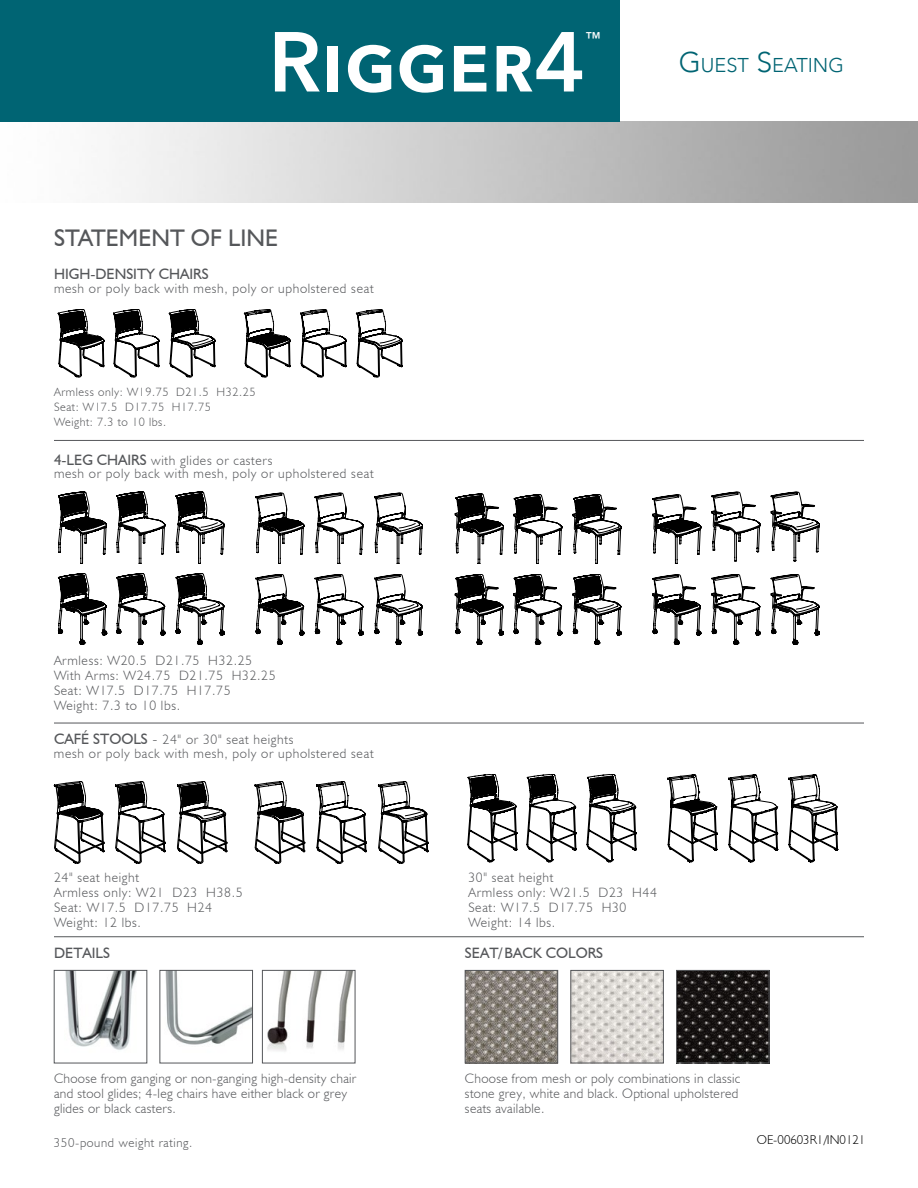
<style>
.page{position:relative;width:918px;height:1188px;background:#fff}
.page>*{position:absolute;margin:0;border:0;box-sizing:border-box;transform-origin:0 0}
.t1{font:600 84px "Avenir Next";color:#fff}
.t2{font:24px "Humanist 521 BT";color:#55575a}
.t3{font:300 19.95px "Avenir";color:#006473}
.t4{font:18px "Helvetica";color:#fff}
.t5{font:15px "Humanist 521 BT";color:#55575a}
.t6{font:300 13.5px/15px "Humanist 521 BT";letter-spacing:.05em;color:#55575a}
.t7{font:300 13.5px/15px "Humanist 521 BT";letter-spacing:.025em;color:#55575a}
.t8{font:300 12.75px "Humanist 521 BT";letter-spacing:.05em;color:#55575a}
.t9{font:300 12.75px "Humanist 521 BT";color:#000}
.t10{font:300 12px/15px "Humanist 521 BT";letter-spacing:.05em;color:#55575a}
.s1{font-weight:400;font-size:15px}
.s2{font-size:28.5px}
.s3{font-size:15px}
</style>
<div class="page">
<hr style="left:54px;top:440px;width:810px;height:1px;background:#55575a">
<hr style="left:54px;top:723px;width:810px;height:1px;background:#55575a">
<hr style="left:54px;top:936px;width:810px;height:1px;background:#55575a">
<svg style="left:58px;top:309px;width:46px;height:68px"></svg>
<svg style="left:113px;top:309px;width:46px;height:68px"></svg>
<svg style="left:169px;top:309px;width:46px;height:68px"></svg>
<svg style="left:244px;top:309px;width:46px;height:68px"></svg>
<svg style="left:300px;top:309px;width:46px;height:68px"></svg>
<svg style="left:356px;top:309px;width:46px;height:68px"></svg>
<svg style="left:58px;top:492px;width:49px;height:72px"></svg>
<svg style="left:58px;top:573px;width:49px;height:72px"></svg>
<svg style="left:455px;top:494px;width:49px;height:70px"></svg>
<svg style="left:455px;top:574px;width:49px;height:71px"></svg>
<svg style="left:116px;top:492px;width:49px;height:72px"></svg>
<svg style="left:116px;top:573px;width:49px;height:72px"></svg>
<svg style="left:513px;top:495px;width:49px;height:69px"></svg>
<svg style="left:513px;top:574px;width:49px;height:71px"></svg>
<svg style="left:176px;top:492px;width:49px;height:72px"></svg>
<svg style="left:176px;top:573px;width:49px;height:72px"></svg>
<svg style="left:573px;top:495px;width:48px;height:69px"></svg>
<svg style="left:573px;top:574px;width:48px;height:71px"></svg>
<svg style="left:255px;top:493px;width:49px;height:71px"></svg>
<svg style="left:255px;top:574px;width:49px;height:71px"></svg>
<svg style="left:652px;top:495px;width:49px;height:69px"></svg>
<svg style="left:652px;top:575px;width:49px;height:70px"></svg>
<svg style="left:315px;top:493px;width:49px;height:71px"></svg>
<svg style="left:315px;top:574px;width:49px;height:71px"></svg>
<svg style="left:712px;top:492px;width:48px;height:69px"></svg>
<svg style="left:712px;top:574px;width:48px;height:71px"></svg>
<svg style="left:374px;top:493px;width:49px;height:71px"></svg>
<svg style="left:374px;top:574px;width:49px;height:71px"></svg>
<svg style="left:771px;top:492px;width:49px;height:69px"></svg>
<svg style="left:771px;top:574px;width:49px;height:71px"></svg>
<img style="left:65px;top:972px;width:72px;height:78px">
<div style="left:54px;top:970px;width:93px;height:93px;border:1px solid #55575a"></div>
<img style="left:165px;top:972px;width:86px;height:73px">
<div style="left:160px;top:970px;width:93px;height:93px;border:1px solid #55575a"></div>
<img style="left:267px;top:972px;width:86px;height:79px">
<div style="left:262px;top:970px;width:93px;height:93px;border:1px solid #55575a"></div>
<img style="left:467px;top:972px;width:89px;height:89px">
<div style="left:465px;top:970px;width:93px;height:93px;border:1px solid #55575a"></div>
<img style="left:573px;top:972px;width:89px;height:89px">
<div style="left:571px;top:970px;width:93px;height:93px;border:1px solid #55575a"></div>
<img style="left:678px;top:972px;width:89px;height:89px">
<div style="left:676px;top:970px;width:93px;height:93px;border:1px solid #55575a"></div>
<div style="left:0;top:0;width:620px;height:122px;background:#006473"></div>
<svg style="left:468px;top:774px;width:49px;height:88px"></svg>
<svg style="left:527px;top:774px;width:49px;height:88px"></svg>
<svg style="left:587px;top:774px;width:50px;height:88px"></svg>
<svg style="left:728px;top:775px;width:50px;height:87px"></svg>
<svg style="left:668px;top:775px;width:49px;height:87px"></svg>
<svg style="left:788px;top:775px;width:50px;height:87px"></svg>
<svg style="left:54px;top:782px;width:51px;height:81px"></svg>
<svg style="left:255px;top:782px;width:50px;height:81px"></svg>
<svg style="left:115px;top:782px;width:51px;height:81px"></svg>
<svg style="left:317px;top:782px;width:50px;height:81px"></svg>
<svg style="left:177px;top:782px;width:51px;height:81px"></svg>
<svg style="left:378px;top:782px;width:51px;height:81px"></svg>
<h1 class="t1" style="left:268px;top:-10px;width:319px">Rigger4</h1>
<h3 class="t4" style="left:584px;top:25px;width:19px">™</h3>
<h2 class="t2" style="left:54px;top:223px;width:226px">STATEMENT OF LINE</h2>
<p class="t5" style="left:54px;top:265px;width:156px">HIGH-DENSITY CHAIRS</p>
<p class="t6" style="left:54px;top:280px;width:321px">mesh or poly back with mesh, poly or upholstered seat</p>
<p class="t10" style="left:54px;top:385px;width:203px">Armless only: W19.75 D21.5 H32.25<br>Seat: W17.5 D17.75 H17.75<br>Weight: 7.3 to 10 lbs.</p>
<p class="t6" style="left:54px;top:453px;width:321px;line-height:13.5px"><span class="s1">4-LEG CHAIRS</span> with glides or casters<br>mesh or poly back with mesh, poly or upholstered seat</p>
<h3 class="t3" style="left:679px;top:53px;width:164px"><span class="s2">G</span>UEST <span class="s2">S</span>EATING</h3>
<p class="t6" style="left:54px;top:653px;width:223px">Armless: W20.5 D21.75 H32.25<br>With Arms: W24.75 D21.75 H32.25<br>Seat: W17.5 D17.75 H17.75<br>Weight: 7.3 to 10 lbs.</p>
<p class="t6" style="left:54px;top:733px;width:321px;line-height:13.5px"><span class="s1">CAFÉ STOOLS</span> <span class="s3">-</span> 24" or 30" seat heights<br>mesh or poly back with mesh, poly or upholstered seat</p>
<p class="t6" style="left:54px;top:869px;width:190px">24" seat height<br>Armless only: W21 D23 H38.5<br>Seat: W17.5 D17.75 H24<br>Weight: 12 lbs.</p>
<p class="t5" style="left:54px;top:943px;width:58px">DETAILS</p>
<p class="t6" style="left:468px;top:869px;width:190px">30" seat height<br>Armless only: W21.5 D23 H44<br>Seat: W17.5 D17.75 H30<br>Weight: 14 lbs.</p>
<p class="t5" style="left:465px;top:943px;width:140px">SEAT/BACK COLORS</p>
<p class="t7" style="left:54px;top:1071px;width:304px">Choose from ganging or non-ganging high-density chair and stool glides; 4-leg chairs have either black or grey glides or black casters.</p>
<p class="t8" style="left:54px;top:1135px;width:140px">350-pound weight rating.</p>
<p class="t7" style="left:465px;top:1071px;width:277px">Choose from mesh or poly combinations in classic stone grey, white and black. Optional upholstered seats available.</p>
<p class="t9" style="left:757px;top:1132px;width:110px">OE-00603R1/IN0121</p>
</div>
